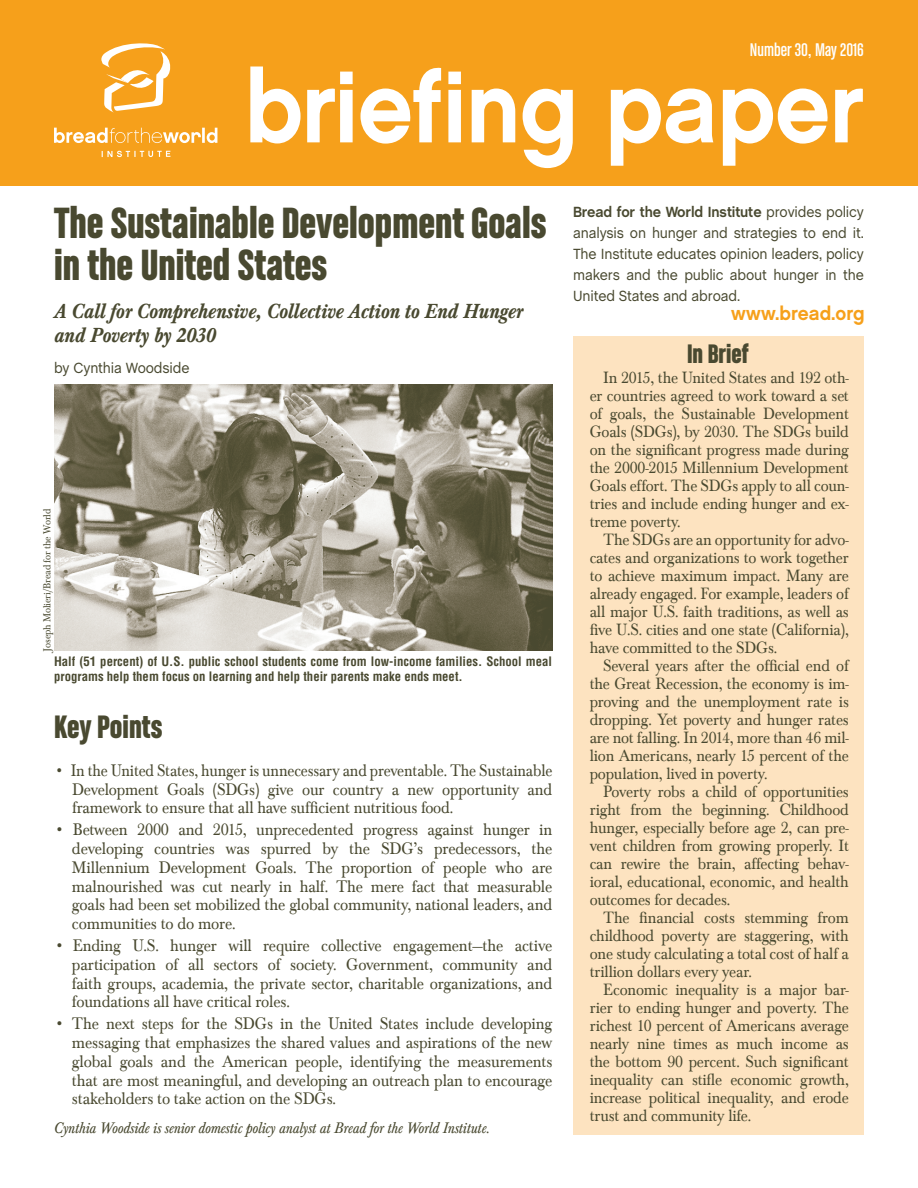
<style>
.page{position:relative;width:918px;height:1188px;background:#fff}
.page>*{position:absolute;margin:0;border:0;box-sizing:border-box;transform-origin:0 0}
.t1{font:102px "Chalet New York Nineteen Sixty";letter-spacing:-.01em;color:#fff;scale:.93 1}
.t2{font:46.5px/42px "Chalet Comprime Hong Kong Sixty";color:#494930}
.t3{font:34.5px "Chalet Comprime Hong Kong Sixty";color:#494930}
.t4{font:28.5px "Chalet Comprime Hong Kong Sixty";color:#494930}
.t5{font:italic 500 21px/24px "Baskerville Com";letter-spacing:-.005em;color:#494930;scale:.95 1}
.t6{font:19.5px "Chalet Comprime Cologne Sixty";color:#fff}
.t7{font:19.5px "Chalet New York Nineteen Sixty";color:#f6a01b;scale:.96 1}
.t8{font:17.25px/18.8px "Baskerville Com";letter-spacing:-.01em;color:#494930;text-align:justify;scale:.94 1}
.t9{font:17.25px/18.8px "Baskerville Com";letter-spacing:-.01em;color:#494930;text-align:justify;scale:.91 1}
.t10{font:16.8px/18px "Baskerville Com";letter-spacing:-.01em;color:#494930;text-align:justify;scale:.94 1}
.t11{font:italic 15.75px "Baskerville Com";letter-spacing:-.01em;color:#494930;scale:.95 1}
.t12{font:15px/21px "Chalet";letter-spacing:-.01em;color:#494930;text-align:justify;scale:.95 1}
.t13{font:700 condensed 12.75px/15.3px "Helvetica";color:#494930}
.t14{font:10.5px "Baskerville Com";letter-spacing:-.01em;color:#494930;scale:.95 1}
.s1{font-weight:700}
</style>
<div class="page">
<div style="left:573px;top:336px;width:291px;height:798px;background:#fde3c0"></div>
<div style="left:0;top:0;width:918px;height:186px;background:#f6a01b"></div>
<svg style="left:101px;top:43px;width:70px;height:70px"></svg>
<svg style="left:102px;top:151px;width:68px;height:6px"></svg>
<svg style="left:54px;top:128px;width:147px;height:15px"></svg>
<hr style="left:202px;top:128px;width:3px;height:15px;background:#fff">
<svg style="left:207px;top:128px;width:10px;height:15px"></svg>
<img style="left:54px;top:385px;width:498px;height:266px">
<p class="t6" style="left:750px;top:39px;width:116px">Number 30, May 2016</p>
<h1 class="t1" style="left:245px;top:43px;width:667px">briefing paper</h1>
<h2 class="t2" style="left:54px;top:200px;width:494px">The Sustainable Development Goals in the United States</h2>
<p class="t5" style="left:54px;top:299px;width:495px">A Call for Comprehensive, Collective Action to End Hunger and Poverty by 2030</p>
<p class="t12" style="left:54px;top:357px;width:144px">by Cynthia Woodside</p>
<p class="t14" style="left:41px;top:652px;width:152px;rotate:-90deg">Joseph Molieri/Bread for the World</p>
<p class="t13" style="left:54px;top:653px;width:499px">Half (51 percent) of U.S. public school students come from low-income families. School meal programs help them focus on learning and help their parents make ends meet.</p>
<h3 class="t3" style="left:54px;top:707px;width:110px">Key Points</h3>
<p class="t9" style="left:72px;top:761px;width:529px;text-indent:-18px">• In the United States, hunger is unnecessary and preventable. The Sustainable Development Goals (SDGs) give our country a new opportunity and framework to ensure that all have sufficient nutritious food.</p>
<p class="t8" style="left:72px;top:821px;width:513px;text-indent:-18px">• Between 2000 and 2015, unprecedented progress against hunger in developing countries was spurred by the SDG’s predecessors, the Millennium Development Goals. The proportion of people who are malnourished was cut nearly in half. The mere fact that measurable goals had been set mobilized the global community, national leaders, and communities to do more.</p>
<p class="t8" style="left:72px;top:936px;width:513px;text-indent:-18px">• Ending U.S. hunger will require collective engagement—the active participation of all sectors of society. Government, community and faith groups, academia, the private sector, charitable organizations, and foundations all have critical roles.</p>
<p class="t8" style="left:72px;top:1015px;width:513px;text-indent:-18px">• The next steps for the SDGs in the United States include developing messaging that emphasizes the shared values and aspirations of the new global goals and the American people, identifying the measurements that are most meaningful, and developing an outreach plan to encourage stakeholders to take action on the SDGs.</p>
<p class="t11" style="left:54px;top:1119px;width:460px">Cynthia Woodside is senior domestic policy analyst at Bread for the World Institute.</p>
<p class="t12" style="left:573px;top:201px;width:308px"><span class="s1">Bread for the World Institute</span> provides policy analysis on hunger and strategies to end it.<br>The Institute educates opinion leaders, policy makers and the public about hunger in the United States and abroad.</p>
<p class="t7" style="left:731px;top:301px;width:140px">www.bread.org</p>
<h3 class="t4" style="left:687px;top:337px;width:63px">In Brief</h3>
<p class="t10" style="left:590px;top:369px;width:277px;text-indent:14px">In 2015, the United States and 192 oth&shy;er countries agreed to work toward a set of goals, the Sustainable Development Goals (SDGs), by 2030. The SDGs build on the significant progress made during the 2000-2015 Millennium Development Goals effort. The SDGs apply to all coun&shy;tries and include ending hunger and ex&shy;treme poverty.</p>
<p class="t10" style="left:590px;top:531px;width:277px;text-indent:13px">The SDGs are an opportunity for advo&shy;cates and organizations to work together to achieve maximum impact. Many are already engaged. For example, leaders of all major U.S. faith traditions, as well as five U.S. cities and one state (California), have committed to the SDGs.</p>
<p class="t10" style="left:590px;top:657px;width:277px;text-indent:13px">Several years after the official end of the Great Recession, the economy is im&shy;proving and the unemployment rate is dropping. Yet poverty and hunger rates are not falling. In 2014, more than 46 mil&shy;lion Americans, nearly 15 percent of the population, lived in poverty.</p>
<p class="t10" style="left:590px;top:783px;width:277px;text-indent:13px">Poverty robs a child of opportunities right from the beginning. Childhood hunger, especially before age 2, can pre&shy;vent children from growing properly. It can rewire the brain, affecting behav&shy;ioral, educational, economic, and health outcomes for decades.</p>
<p class="t10" style="left:590px;top:909px;width:277px;text-indent:13px">The financial costs stemming from childhood poverty are staggering, with one study calculating a total cost of half a trillion dollars every year.</p>
<p class="t10" style="left:590px;top:981px;width:277px;text-indent:13px">Economic inequality is a major bar&shy;rier to ending hunger and poverty. The richest 10 percent of Americans average nearly nine times as much income as the bottom 90 percent. Such significant inequality can stifle economic growth, increase political inequality, and erode trust and community life.</p>
</div>
